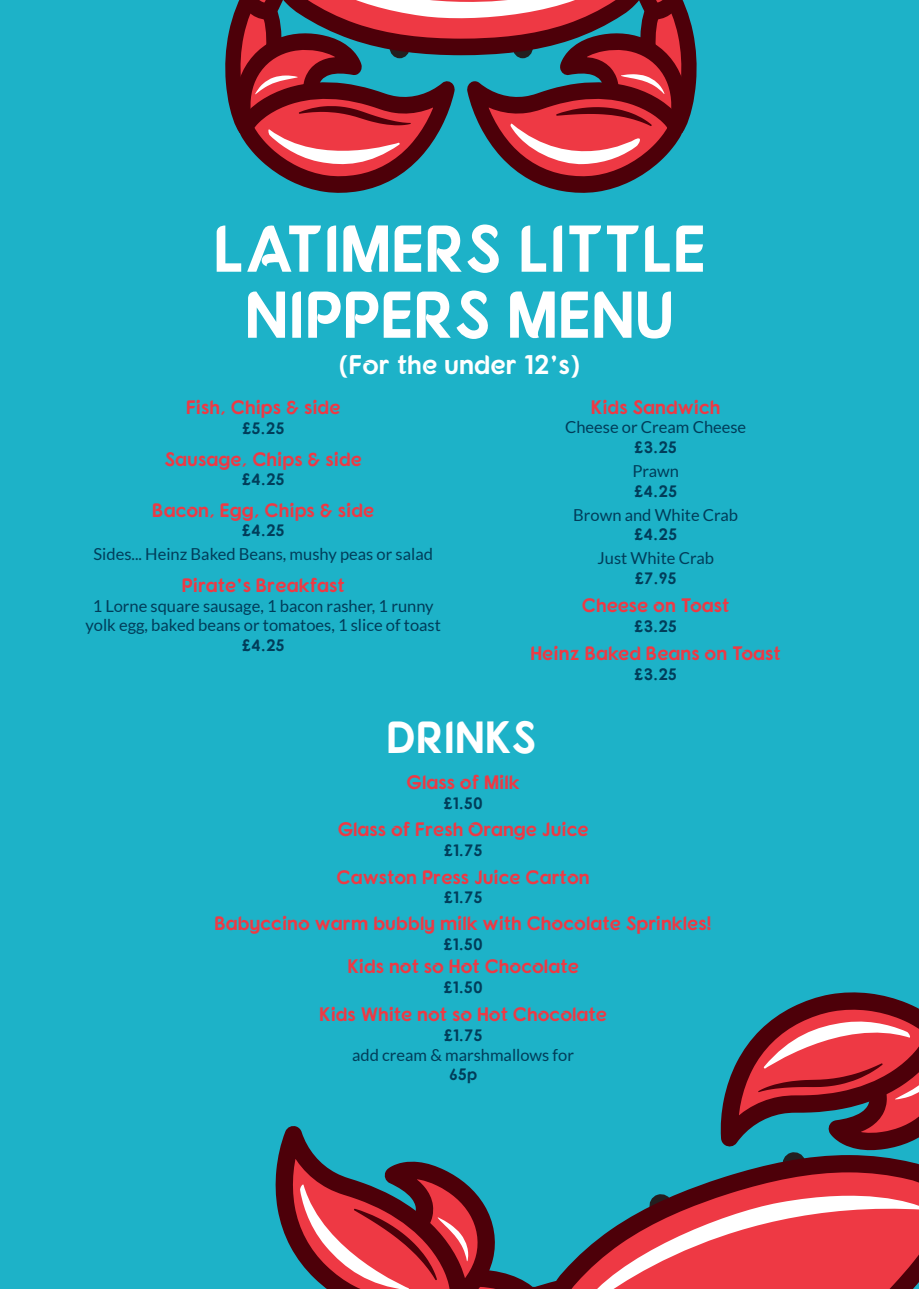
<style>
.page{position:relative;width:919px;height:1289px;background:#fff}
.page>*{position:absolute;margin:0;border:0;box-sizing:border-box;transform-origin:0 0}
.t1{font:66px/66px "Fonarto";color:#fff;text-align:center}
.t2{font:45px "Fonarto";color:#fff}
.t3{font:27px "Fonarto";color:#fff}
.t4{font:19.5px "Fonarto";color:#ee3944}
.t5{font:16.5px/19.5px "Lato";color:#013d5a;text-align:center}
.t6{font:16.5px "Fonarto";color:#013d5a}
</style>
<div class="page">
<div style="left:0;top:0;width:918px;height:1288px;background:#1db2c8"></div>
<svg style="left:225px;top:0;width:472px;height:193px"></svg>
<svg style="left:275px;top:992px;width:643px;height:296px"></svg>
<h1 class="t1" style="left:213px;top:214px;width:495px">LATIMERS LITTLE<br>NIPPERS MENU</h1>
<h3 class="t3" style="left:338px;top:348px;width:243px">(For the under 12’s)</h3>
<p class="t4" style="left:186px;top:395px;width:156px">Fish, Chips &amp; side</p>
<p class="t6" style="left:242px;top:418px;width:44px">£5.25</p>
<p class="t4" style="left:164px;top:447px;width:199px">Sausage, Chips &amp; side</p>
<p class="t6" style="left:242px;top:469px;width:44px">£4.25</p>
<p class="t4" style="left:152px;top:497px;width:223px">Bacon, Egg, Chips &amp; side</p>
<p class="t6" style="left:242px;top:520px;width:44px">£4.25</p>
<p class="t5" style="left:94px;top:544px;width:341px">Sides... Heinz Baked Beans, mushy peas or salad</p>
<p class="t4" style="left:182px;top:573px;width:164px">Pirate’s Breakfast</p>
<p class="t5" style="left:86px;top:595px;width:357px">1 Lorne square sausage, 1 bacon rasher, 1 runny yolk egg, baked beans or tomatoes, 1 slice of toast</p>
<p class="t6" style="left:242px;top:635px;width:44px">£4.25</p>
<p class="t4" style="left:591px;top:395px;width:131px">Kids Sandwich</p>
<p class="t5" style="left:565px;top:417px;width:183px">Cheese or Cream Cheese</p>
<p class="t6" style="left:634px;top:437px;width:44px">£3.25</p>
<p class="t5" style="left:632px;top:461px;width:48px">Prawn</p>
<p class="t6" style="left:634px;top:481px;width:44px">£4.25</p>
<p class="t5" style="left:573px;top:505px;width:166px">Brown and White Crab</p>
<p class="t6" style="left:634px;top:524px;width:44px">£4.25</p>
<p class="t5" style="left:597px;top:548px;width:118px">Just White Crab</p>
<p class="t6" style="left:634px;top:568px;width:43px">£7.95</p>
<p class="t4" style="left:582px;top:593px;width:149px">Cheese on Toast</p>
<p class="t6" style="left:634px;top:616px;width:44px">£3.25</p>
<p class="t4" style="left:530px;top:641px;width:252px">Heinz Baked Beans on Toast</p>
<p class="t6" style="left:634px;top:663px;width:44px">£3.25</p>
<h2 class="t2" style="left:386px;top:710px;width:151px">DRINKS</h2>
<p class="t4" style="left:406px;top:769px;width:115px">Glass of Milk</p>
<p class="t6" style="left:443px;top:792px;width:41px">£1.50</p>
<p class="t4" style="left:337px;top:817px;width:252px">Glass of Fresh Orange Juice</p>
<p class="t6" style="left:443px;top:840px;width:40px">£1.75</p>
<p class="t4" style="left:336px;top:864px;width:254px">Cawston Press Juice Carton</p>
<p class="t6" style="left:443px;top:887px;width:40px">£1.75</p>
<p class="t4" style="left:214px;top:911px;width:498px">Babyccino warm bubbly milk with Chocolate Sprinkles!</p>
<p class="t6" style="left:443px;top:934px;width:41px">£1.50</p>
<p class="t4" style="left:347px;top:954px;width:233px">Kids not so Hot Chocolate</p>
<p class="t6" style="left:443px;top:977px;width:41px">£1.50</p>
<p class="t4" style="left:319px;top:1002px;width:289px">Kids White not so Hot Chocolate</p>
<p class="t6" style="left:443px;top:1024px;width:40px">£1.75</p>
<p class="t5" style="left:352px;top:1044px;width:223px">add cream &amp; marshmallows for</p>
<p class="t6" style="left:449px;top:1064px;width:29px">65p</p>
</div>
